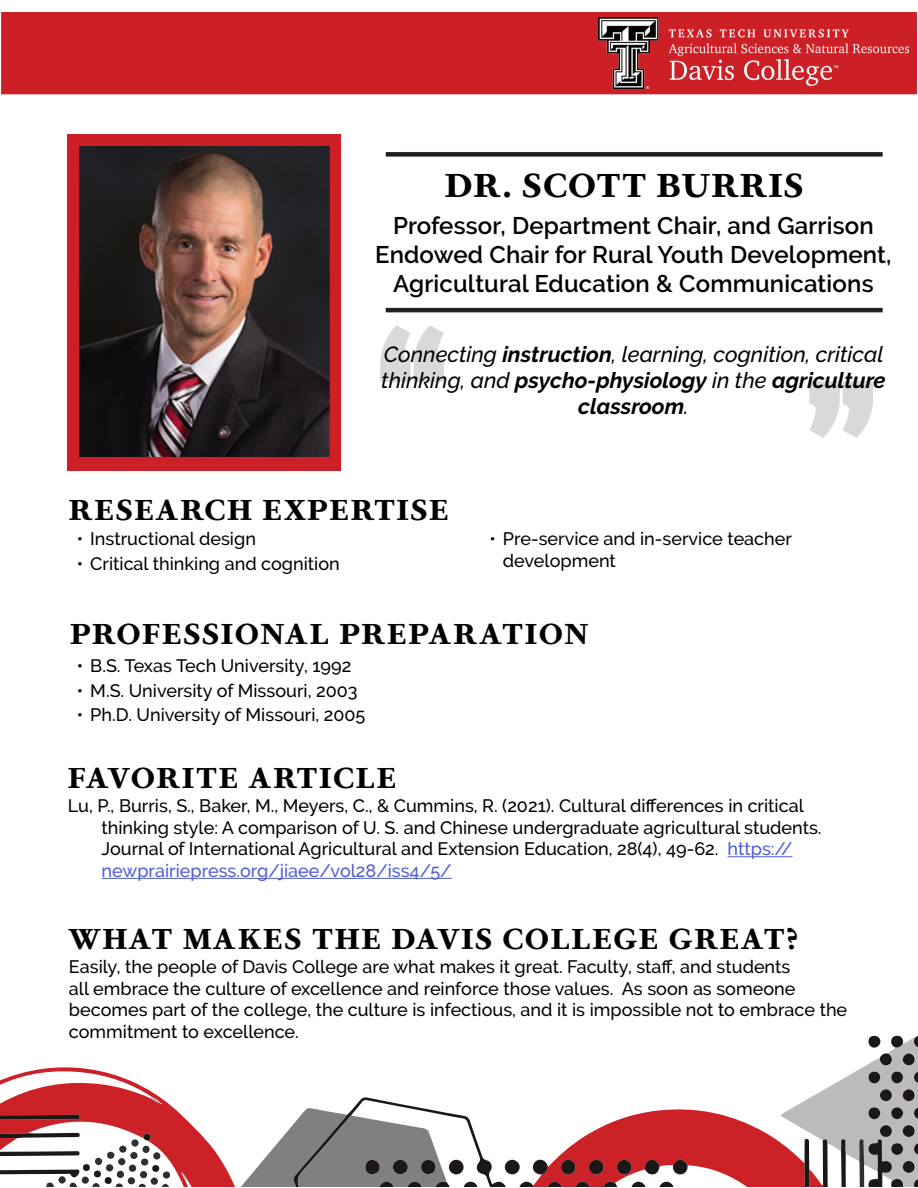
<style>
.page{position:relative;width:918px;height:1188px;background:#fff}
.page>*{position:absolute;margin:0;border:0;box-sizing:border-box;transform-origin:0 0}
.Name{font:34.5px "Corundum Text Bold SC";letter-spacing:.03em;color:#000}
.Sub_Heads{font:30px "Corundum Text Bold SC";letter-spacing:.05em;color:#000}
.t1{font:600 24px/28.8px "Raleway";letter-spacing:.005em;color:#000;text-align:center}
.t2{font:italic 500 21.9px/26.2px "Raleway";color:#000;text-align:center}
.Citation{font:500 18px/21.6px "Raleway";color:#000}
.Normal_Body_Text{font:500 18px/21.6px "Raleway";color:#000}
.s1{font-weight:700}
.s2{color:#4f5cd6}
</style>
<div class="page">
<div style="left:1px;top:12px;width:916px;height:82px;background:#cd2026"></div>
<img style="left:598px;top:18px;width:310px;height:71px">
<svg style="left:0;top:1035px;width:917px;height:152px"></svg>
<div style="left:449px;top:1160px;width:15px;height:14px;background:#1c1818;border-radius:50%"></div>
<div style="left:68px;top:134px;width:273px;height:337px;background:#cd2026"></div>
<div style="left:386px;top:152px;width:497px;height:5px;background:#211d1e"></div>
<hr style="left:386px;top:308px;width:497px;height:4px;background:#231f20">
<svg style="left:809px;top:381px;width:64px;height:57px"></svg>
<svg style="left:380px;top:326px;width:64px;height:56px"></svg>
<hr style="left:728px;top:856px;width:65px;height:1px;background:#4f5cd6">
<hr style="left:102px;top:878px;width:350px;height:1px;background:#4f5cd6">
<img style="left:80px;top:146px;width:250px;height:310px">
<p class="Name" style="left:445px;top:159px;width:360px">DR. SCOTT BURRIS</p>
<p class="t1" style="left:375px;top:211px;width:518px">Professor, Department Chair, and Garrison<br>Endowed Chair for Rural Youth Development,</p>
<p class="t1" style="left:393px;top:269px;width:482px">Agricultural Education &amp; Communications</p>
<p class="t2" style="left:381px;top:341px;width:506px">Connecting <span class="s1">instruction</span>, learning, cognition, critical thinking, and <span class="s1">psycho-physiology</span> in the <span class="s1">agriculture classroom</span>.</p>
<p class="Sub_Heads" style="left:69px;top:487px;width:382px">RESEARCH EXPERTISE</p>
<p class="Citation" style="left:77px;top:528px;width:181px">• Instructional design</p>
<p class="Citation" style="left:77px;top:553px;width:264px">• Critical thinking and cognition</p>
<p class="Citation" style="left:503px;top:528px;width:291px;text-indent:-14px">• Pre-service and in-service teacher development</p>
<p class="Sub_Heads" style="left:70px;top:612px;width:520px">PROFESSIONAL PREPARATION</p>
<p class="Citation" style="left:77px;top:655px;width:276px">• B.S. Texas Tech University, 1992</p>
<p class="Citation" style="left:77px;top:680px;width:282px">• M.S. University of Missouri, 2003</p>
<p class="Citation" style="left:77px;top:704px;width:290px">• Ph.D. University of Missouri, 2005</p>
<p class="Sub_Heads" style="left:68px;top:755px;width:330px">FAVORITE ARTICLE</p>
<p class="Citation" style="left:102px;top:795px;width:722px;text-indent:-34px">Lu, P., Burris, S., Baker, M., Meyers, C., &amp; Cummins, R. (2021). Cultural differences in critical thinking style: A comparison of U. S. and Chinese undergraduate agricultural students.<br>Journal of International Agricultural and Extension Education, 28(4), 49-62. <span class="s2">https:// newprairiepress.org/jiaee/vol28/iss4/5/</span></p>
<p class="Sub_Heads" style="left:69px;top:916px;width:731px">WHAT MAKES THE DAVIS COLLEGE GREAT?</p>
<p class="Normal_Body_Text" style="left:69px;top:956px;width:780px">Easily, the people of Davis College are what makes it great. Faculty, staff, and students<br>all embrace the culture of excellence and reinforce those values. As soon as someone becomes part of the college, the culture is infectious, and it is impossible not to embrace the commitment to excellence.</p>
</div>
